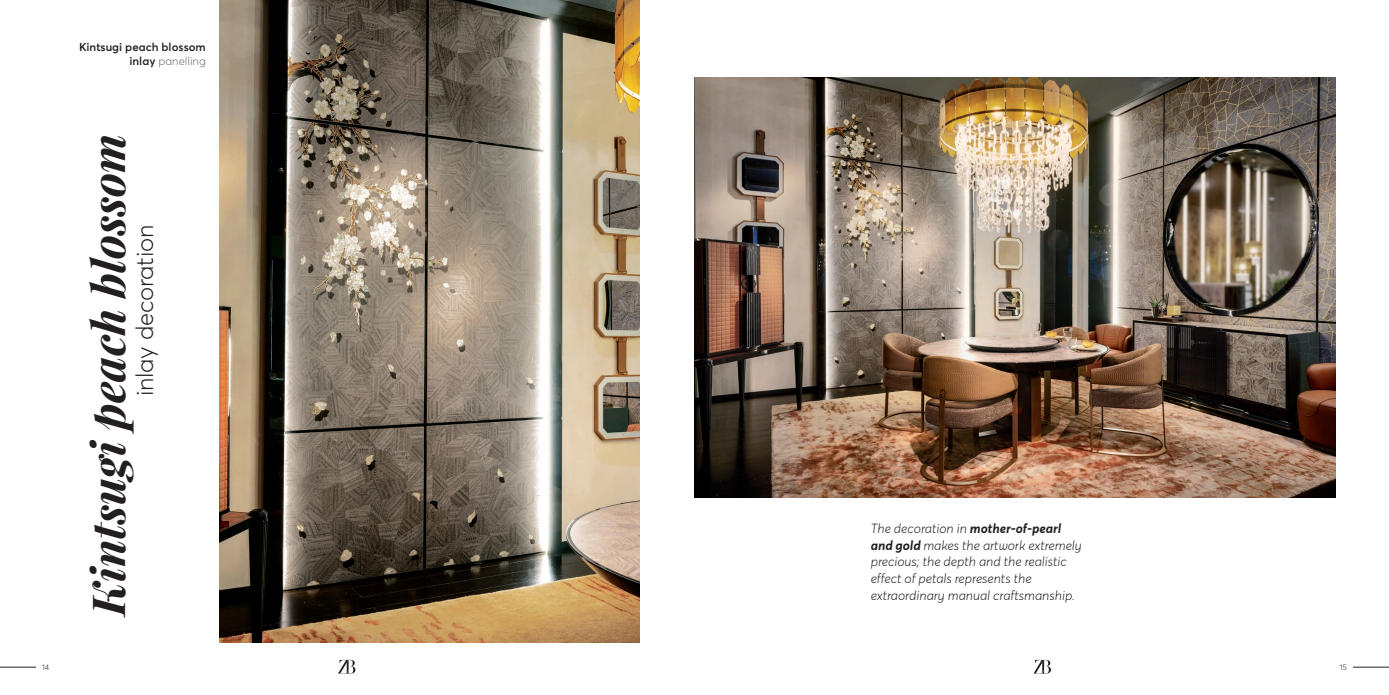
<style>
.page{position:relative;width:1389px;height:695px;background:#fff}
.page>*{position:absolute;margin:0;border:0;box-sizing:border-box;transform-origin:0 0}
.t1{font:italic 700 45.5px "Playfair Display";color:#231f20}
.t2{font:300 23.89px "Averta";letter-spacing:-.01em;color:#231f20}
.t3{font:italic 300 13.12px/16.6px "Averta";color:#231f20}
.t4{font:600 11.38px/13.7px "Averta";color:#231f20;text-align:right}
.t5{font:300 7.88px "Averta";color:#231f20}
.s1{font-weight:300;color:#6c6d70}
.s2{font-weight:700}
</style>
<div class="page">
<hr style="left:1353px;top:666px;width:36px;height:1px;background:#231f20">
<hr style="left:0;top:666px;width:36px;height:1px;background:#231f20">
<svg style="left:338px;top:659px;width:17px;height:14px"></svg>
<svg style="left:1034px;top:659px;width:17px;height:14px"></svg>
<img style="left:695px;top:77px;width:641px;height:420px">
<img style="left:219px;top:0;width:421px;height:642px">
<p class="t4" style="left:79px;top:40px;width:128px">Kintsugi peach blossom inlay <span class="s1">panelling</span></p>
<h1 class="t1" style="left:72px;top:615px;width:483px;rotate:-90deg">Kintsugi peach blossom</h1>
<h2 class="t2" style="left:130px;top:396px;width:173px;rotate:-90deg">inlay decoration</h2>
<p class="t3" style="left:871px;top:520px;width:213px">The decoration in <span class="s2">mother-of-pearl and gold</span> makes the artwork extremely precious; the depth and the realistic effect of petals represents the extraordinary manual craftsmanship.</p>
<p class="t5" style="left:42px;top:662px;width:9px">14</p>
<p class="t5" style="left:1340px;top:662px;width:9px">15</p>
</div>
